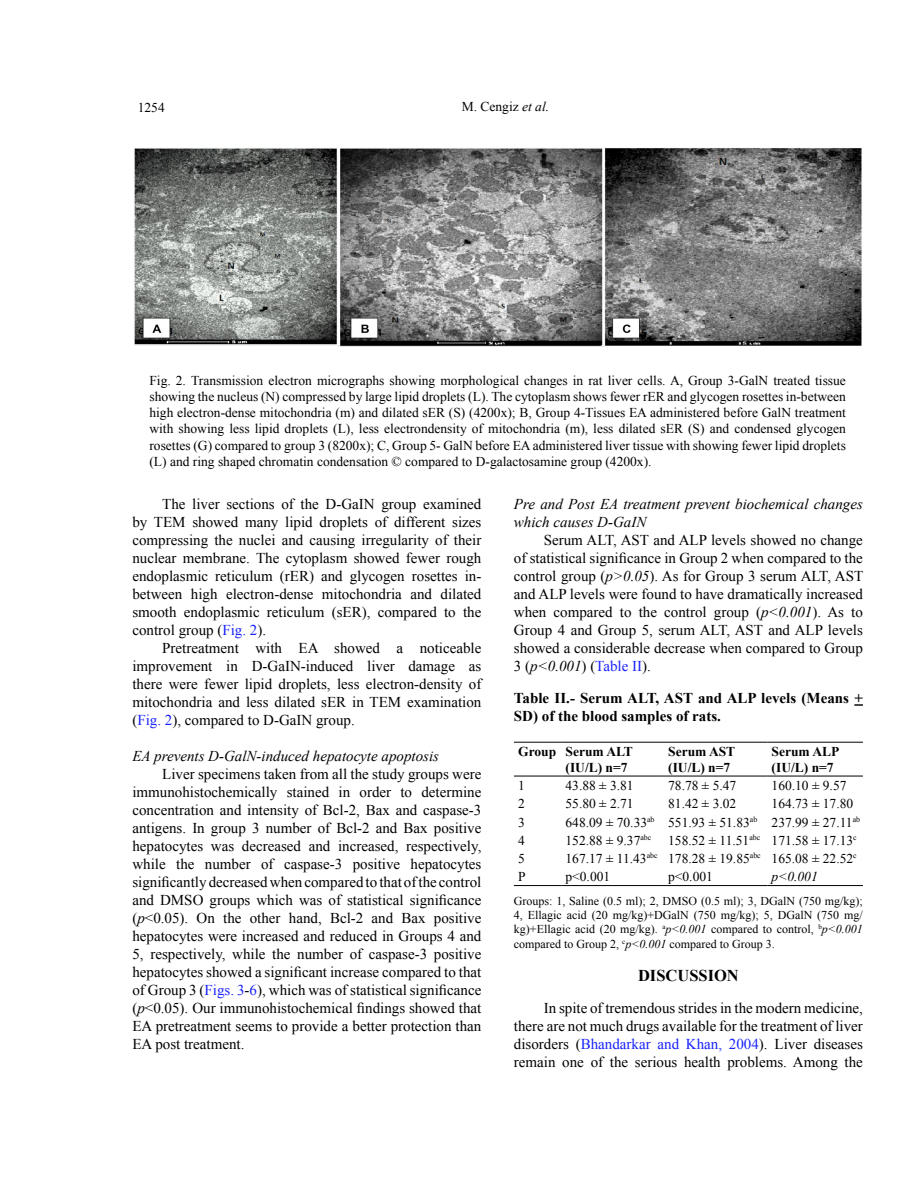
<style>
.page{position:relative;width:918px;height:1188px;background:#fff}
.page>*{position:absolute;margin:0;border:0;box-sizing:border-box;transform-origin:0 0}
.t1{font:700 16.5px "Times New Roman";color:#000}
.t2{font:15px/18px "Times New Roman";color:#000;text-align:justify}
.t3{font:italic 15px/18px "Times New Roman";color:#000}
.t4{font:700 15px/18px "Times New Roman";color:#000}
.t5{font:13.5px/16.2px "Times New Roman";color:#000;text-align:justify}
.t6{font:700 13.5px/16.2px "Times New Roman";color:#000}
.t7{font:italic 13.5px "Times New Roman";color:#000}
.t8{font:12px/14.4px "Times New Roman";color:#000;text-align:justify}
.s1{font-style:italic}
.s2{color:#1922fb}
</style>
<div class="page">
<img style="left:133px;top:148px;width:729px;height:199px">
<svg style="left:854px;top:704px;width:9px;height:2px"></svg>
<hr style="left:514px;top:885px;width:47px;height:1px;background:#000">
<hr style="left:561px;top:885px;width:103px;height:1px;background:#000">
<hr style="left:664px;top:885px;width:103px;height:1px;background:#000">
<hr style="left:767px;top:885px;width:96px;height:1px;background:#000">
<hr style="left:514px;top:742px;width:47px;height:1px;background:#000">
<hr style="left:561px;top:742px;width:103px;height:1px;background:#000">
<hr style="left:664px;top:742px;width:103px;height:1px;background:#000">
<hr style="left:767px;top:742px;width:96px;height:1px;background:#000">
<hr style="left:514px;top:776px;width:47px;height:1px;background:#000">
<hr style="left:561px;top:776px;width:103px;height:1px;background:#000">
<hr style="left:664px;top:776px;width:103px;height:1px;background:#000">
<hr style="left:767px;top:776px;width:96px;height:1px;background:#000">
<p class="t5" style="left:138px;top:99px;width:28px">1254</p>
<p class="t5" style="left:462px;top:98px;width:89px">M. Cengiz <span class="s1">et al.</span></p>
<p class="t5" style="left:149px;top:372px;width:698px">Fig. 2. Transmission electron micrographs showing morphological changes in rat liver cells. A, Group 3-GalN treated tissue showing the nucleus (N) compressed by large lipid droplets (L). The cytoplasm shows fewer rER and glycogen rosettes in-between high electron-dense mitochondria (m) and dilated sER (S) (4200x); B, Group 4-Tissues EA administered before GalN treatment with showing less lipid droplets (L), less electrondensity of mitochondria (m), less dilated sER (S) and condensed glycogen rosettes (G) compared to group 3 (8200x); C, Group 5- GalN before EA administered liver tissue with showing fewer lipid droplets (L) and ring shaped chromatin condensation © compared to D-galactosamine group (4200x).</p>
<p class="t2" style="left:132px;top:495px;width:350px;text-indent:30px">The liver sections of the D-GaIN group examined by TEM showed many lipid droplets of different sizes compressing the nuclei and causing irregularity of their nuclear membrane. The cytoplasm showed fewer rough endoplasmic reticulum (rER) and glycogen rosettes in&shy;between high electron-dense mitochondria and dilated smooth endoplasmic reticulum (sER), compared to the control group (<span class="s2">Fig. 2</span>).</p>
<p class="t2" style="left:132px;top:639px;width:350px;text-indent:30px">Pretreatment with EA showed a noticeable improvement in D-GaIN-induced liver damage as there were fewer lipid droplets, less electron-density of mitochondria and less dilated sER in TEM examination (<span class="s2">Fig. 2</span>), compared to D-GaIN group.</p>
<p class="t3" style="left:132px;top:747px;width:308px">EA prevents D-GalN-induced hepatocyte apoptosis</p>
<p class="t2" style="left:132px;top:765px;width:350px;text-indent:30px">Liver specimens taken from all the study groups were immunohistochemically stained in order to determine concentration and intensity of Bcl-2, Bax and caspase-3 antigens. In group 3 number of Bcl-2 and Bax positive hepatocytes was decreased and increased, respectively, while the number of caspase-3 positive hepatocytes significantly decreased when compared to that of the control and DMSO groups which was of statistical significance (<span class="s1">p</span>&lt;0.05). On the other hand, Bcl-2 and Bax positive hepatocytes were increased and reduced in Groups 4 and 5, respectively, while the number of caspase-3 positive hepatocytes showed a significant increase compared to that of Group 3 (<span class="s2">Figs. 3</span>-<span class="s2">6</span>), which was of statistical significance (<span class="s1">p</span>&lt;0.05). Our immunohistochemical findings showed that EA pretreatment seems to provide a better protection than EA post treatment.</p>
<p class="t3" style="left:514px;top:495px;width:350px">Pre and Post EA treatment prevent biochemical changes which causes D-GaIN</p>
<p class="t2" style="left:514px;top:531px;width:351px;text-indent:30px">Serum ALT, AST and ALP levels showed no change of statistical significance in Group 2 when compared to the control group (<span class="s1">p&gt;0.05</span>). As for Group 3 serum ALT, AST and ALP levels were found to have dramatically increased when compared to the control group (<span class="s1">p&lt;0.001</span>). As to Group 4 and Group 5, serum ALT, AST and ALP levels showed a considerable decrease when compared to Group 3 (<span class="s1">p&lt;0.001</span>) (<span class="s2">Table II</span>).</p>
<p class="t4" style="left:514px;top:689px;width:350px">Table II.- Serum ALT, AST and ALP levels (Means +<br>SD) of the blood samples of rats.</p>
<p class="t6" style="left:566px;top:743px;width:69px;text-indent:-47px">Group Serum ALT (IU/L) n=7</p>
<p class="t6" style="left:668px;top:743px;width:69px">Serum AST (IU/L) n=7</p>
<p class="t6" style="left:772px;top:743px;width:69px">Serum ALP (IU/L) n=7</p>
<p class="t5" style="left:518px;top:777px;width:8px">1</p>
<p class="t5" style="left:566px;top:777px;width:70px">43.88 ± 3.81</p>
<p class="t5" style="left:668px;top:777px;width:70px">78.78 ± 5.47</p>
<p class="t5" style="left:772px;top:777px;width:76px">160.10 ± 9.57</p>
<p class="t5" style="left:518px;top:795px;width:8px">2</p>
<p class="t5" style="left:566px;top:795px;width:70px">55.80 ± 2.71</p>
<p class="t5" style="left:668px;top:795px;width:70px">81.42 ± 3.02</p>
<p class="t5" style="left:772px;top:795px;width:83px">164.73 ± 17.80</p>
<p class="t5" style="left:518px;top:814px;width:8px">3</p>
<p class="t5" style="left:566px;top:814px;width:296px">648.09 ± 70.33<sup>ab</sup> 551.93 ± 51.83<sup>ab</sup> 237.99 ± 27.11<sup>ab</sup></p>
<p class="t5" style="left:518px;top:832px;width:8px">4</p>
<p class="t5" style="left:566px;top:832px;width:293px">152.88 ± 9.37<sup>abc</sup> 158.52 ± 11.51<sup>abc</sup> 171.58 ± 17.13<sup>c</sup></p>
<p class="t5" style="left:518px;top:850px;width:8px">5</p>
<p class="t5" style="left:566px;top:850px;width:293px">167.17 ± 11.43<sup>abc</sup> 178.28 ± 19.85<sup>abc</sup> 165.08 ± 22.52<sup>c</sup></p>
<p class="t5" style="left:518px;top:868px;width:9px">P</p>
<p class="t5" style="left:566px;top:868px;width:46px">p&lt;0.001</p>
<p class="t5" style="left:668px;top:868px;width:46px">p&lt;0.001</p>
<p class="t7" style="left:772px;top:867px;width:48px">p&lt;0.001</p>
<p class="t8" style="left:514px;top:893px;width:350px">Groups: 1, Saline (0.5 ml); 2, DMSO (0.5 ml); 3, DGalN (750 mg/kg); 4, Ellagic acid (20 mg/kg)+DGalN (750 mg/kg); 5, DGalN (750 mg/ kg)+Ellagic acid (20 mg/kg). <sup>a</sup><span class="s1">p&lt;0.001</span> compared to control, <sup>b</sup><span class="s1">p&lt;0.001 </span>compared to Group 2, <sup>c</sup><span class="s1">p&lt;0.001</span> compared to Group 3.</p>
<p class="t1" style="left:638px;top:964px;width:102px">DISCUSSION</p>
<p class="t2" style="left:514px;top:999px;width:350px;text-indent:30px">In spite of tremendous strides in the modern medicine, there are not much drugs available for the treatment of liver disorders (<span class="s2">Bhandarkar and Khan, 2004</span>). Liver diseases remain one of the serious health problems. Among the</p>
</div>
